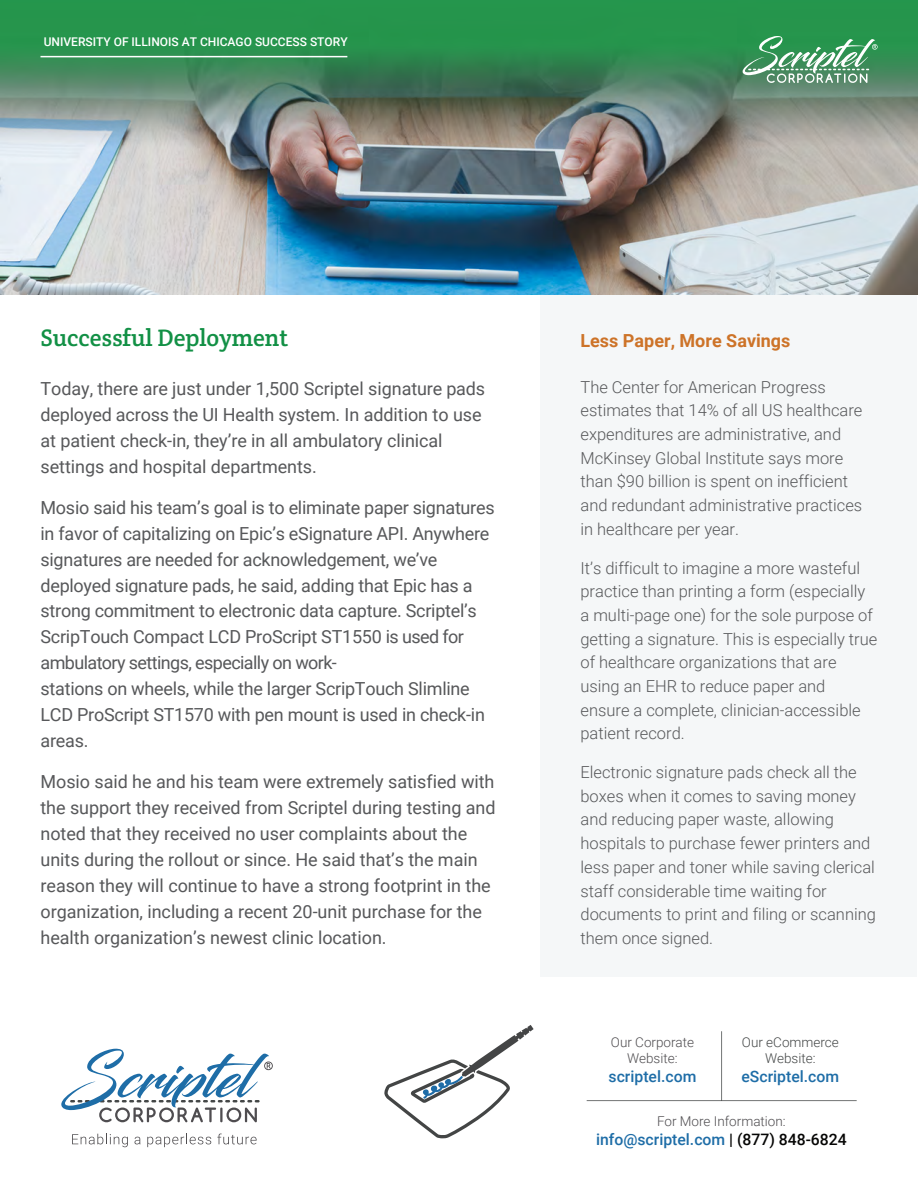
<style>
.page{position:relative;width:918px;height:1188px;background:#fff}
.page>*{position:absolute;margin:0;border:0;box-sizing:border-box;transform-origin:0 0}
.t1{font:24px "Crete Round";color:#129045}
.t2{font:18px/26px "Roboto";letter-spacing:-.005em;color:#57585a}
.t3{font:700 18px "Roboto";color:#cd7328}
.t4{font:300 16.5px/23.7px "Roboto";color:#57585a}
.t5{font:500 15.75px "Roboto";color:#1e6da7}
.t6{font:300 13.5px/16.2px "Roboto";color:#4f4d50;text-align:center}
.t7{font:300 13.5px/16.2px "Roboto";color:#444747;text-align:center}
.t8{font:500 12px "Roboto";color:#fff}
.s1{color:#050504}
</style>
<div class="page">
<div style="left:540px;top:294px;width:377px;height:682px;background:#f5f7f8"></div>
<img style="left:0;top:0;width:918px;height:294px">
<svg style="left:743px;top:36px;width:135px;height:47px;background:#64a87c"></svg>
<hr style="left:40px;top:56px;width:307px;height:1px;background:#fff">
<svg style="left:72px;top:1134px;width:56px;height:13px"></svg>
<svg style="left:135px;top:1137px;width:5px;height:7px"></svg>
<svg style="left:147px;top:1134px;width:64px;height:13px"></svg>
<svg style="left:217px;top:1134px;width:40px;height:10px"></svg>
<svg style="left:61px;top:1049px;width:212px;height:73px"></svg>
<svg style="left:587px;top:1031px;width:270px;height:70px"></svg>
<svg style="left:384px;top:1025px;width:150px;height:113px"></svg>
<p class="t8" style="left:44px;top:34px;width:305px">UNIVERSITY OF ILLINOIS AT CHICAGO SUCCESS STORY</p>
<h1 class="t1" style="left:40px;top:323px;width:249px">Successful Deployment</h1>
<p class="t2" style="left:40px;top:375px;width:446px">Today, there are just under 1,500 Scriptel signature pads deployed across the UI Health system. In addition to use at patient check-in, they’re in all ambulatory clinical settings and hospital departments.</p>
<p class="t2" style="left:40px;top:494px;width:456px">Mosio said his team’s goal is to eliminate paper signatures in favor of capitalizing on Epic’s eSignature API. Anywhere signatures are needed for acknowledgement, we’ve deployed signature pads, he said, adding that Epic has a strong commitment to electronic data capture. Scriptel’s ScripTouch Compact LCD ProScript ST1550 is used for ambulatory settings, especially on work-<br>stations on wheels, while the larger ScripTouch Slimline LCD ProScript ST1570 with pen mount is used in check-in areas.</p>
<p class="t2" style="left:40px;top:768px;width:457px">Mosio said he and his team were extremely satisfied with the support they received from Scriptel during testing and noted that they received no user complaints about the units during the rollout or since. He said that’s the main reason they will continue to have a strong footprint in the organization, including a recent 20-unit purchase for the health organization’s newest clinic location.</p>
<p class="t3" style="left:580px;top:328px;width:211px">Less Paper, More Savings</p>
<p class="t4" style="left:580px;top:374px;width:283px">The Center for American Progress estimates that 14% of all US healthcare expenditures are administrative, and McKinsey Global Institute says more than $90 billion is spent on inefficient and redundant administrative practices in healthcare per year.</p>
<p class="t4" style="left:580px;top:555px;width:298px">It’s difficult to imagine a more wasteful practice than printing a form (especially a multi-page one) for the sole purpose of getting a signature. This is especially true of healthcare organizations that are using an EHR to reduce paper and ensure a complete, clinician-accessible patient record.</p>
<p class="t4" style="left:580px;top:760px;width:297px">Electronic signature pads check all the boxes when it comes to saving money and reducing paper waste, allowing hospitals to purchase fewer printers and less paper and toner while saving clerical staff considerable time waiting for documents to print and filing or scanning them once signed.</p>
<p class="t7" style="left:742px;top:1033px;width:98px">Our eCommerce<br>Website:</p>
<p class="t5" style="left:742px;top:1065px;width:99px">eScriptel.com</p>
<p class="t6" style="left:657px;top:1113px;width:130px">For More Information:</p>
<p class="t5" style="left:596px;top:1128px;width:252px">info@scriptel.com <span class="s1">| (877) 848-6824</span></p>
<p class="t6" style="left:611px;top:1033px;width:85px">Our Corporate<br>Website:</p>
<p class="t5" style="left:609px;top:1065px;width:89px">scriptel.com</p>
</div>
